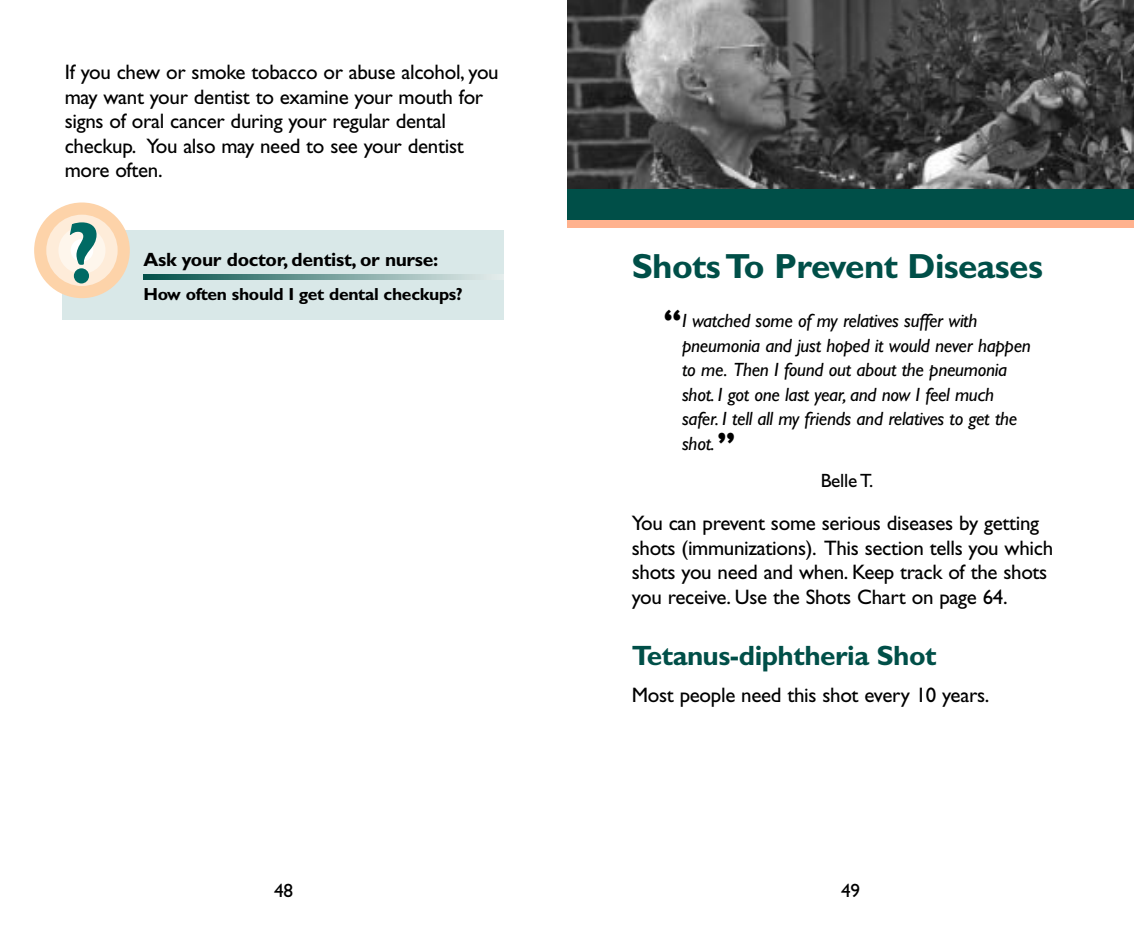
<style>
.page{position:relative;width:1134px;height:945px;background:#fff}
.page>*{position:absolute;margin:0;border:0;box-sizing:border-box;transform-origin:0 0}
.t1{font:600 42px "Bookman";color:#000}
.t2{font:700 35px "Gill Sans";letter-spacing:-.015em;color:#004f48}
.t3{font:700 28px "Gill Sans";letter-spacing:-.015em;color:#004f48}
.t4{font:21px/24.5px "Gill Sans";letter-spacing:-.015em;color:#000}
.t5{font:italic 19.25px/24.5px "Gill Sans";letter-spacing:-.015em;color:#000}
.t6{font:700 19.25px "Gill Sans";letter-spacing:-.015em;color:#000}
.t7{font:19.25px "Gill Sans";letter-spacing:-.015em;color:#000}
.t8{font:700 17.5px "Gill Sans";letter-spacing:-.015em;color:#000}
</style>
<div class="page">
<div style="left:62px;top:230px;width:442px;height:90px;background:#d9e8e8"></div>
<div style="left:34px;top:203px;width:96px;height:95px;background:#fdd3a9;border-radius:50%"></div>
<div style="left:46px;top:215px;width:72px;height:71px;background:#feecd9;border-radius:50%"></div>
<div style="left:58px;top:227px;width:47px;height:47px;background:#fef6ec;border-radius:50%"></div>
<svg style="left:70px;top:222px;width:27px;height:61px"></svg>
<img style="left:567px;top:0;width:567px;height:189px">
<div style="left:567px;top:189px;width:567px;height:31px;background:#004f48"></div>
<div style="left:567px;top:220px;width:567px;height:8px;background:#ffb28e"></div>
<svg style="left:144px;top:274px;width:360px;height:6px;background:#739e9a"></svg>
<p class="t4" style="left:65px;top:62px;width:436px">If you chew or smoke tobacco or abuse alcohol, you may want your dentist to examine your mouth for signs of oral cancer during your regular dental checkup. You also may need to see your dentist more often.</p>
<p class="t6" style="left:144px;top:252px;width:296px">Ask your doctor, dentist, or nurse:</p>
<p class="t8" style="left:144px;top:287px;width:321px">How often should I get dental checkups?</p>
<h2 class="t2" style="left:632px;top:253px;width:413px">Shots To Prevent Diseases</h2>
<p class="t5" style="left:682px;top:310px;width:350px">I watched some of my relatives suffer with pneumonia and just hoped it would never happen to me. Then I found out about the pneumonia shot. I got one last year, and now I feel much safer. I tell all my friends and relatives to get the shot.</p>
<p class="t7" style="left:821px;top:473px;width:54px">Belle T.</p>
<p class="t4" style="left:632px;top:513px;width:423px">You can prevent some serious diseases by getting shots (immunizations). This section tells you which shots you need and when. Keep track of the shots you receive. Use the Shots Chart on page 64.</p>
<h3 class="t3" style="left:632px;top:645px;width:306px">Tetanus-diphtheria Shot</h3>
<p class="t4" style="left:632px;top:685px;width:359px">Most people need this shot every 10 years.</p>
<h1 class="t1" style="left:662px;top:300px;width:24px">“</h1>
<h1 class="t1" style="left:715px;top:423px;width:24px">”</h1>
<p class="t7" style="left:274px;top:883px;width:20px">48</p>
<p class="t7" style="left:841px;top:883px;width:20px">49</p>
</div>
